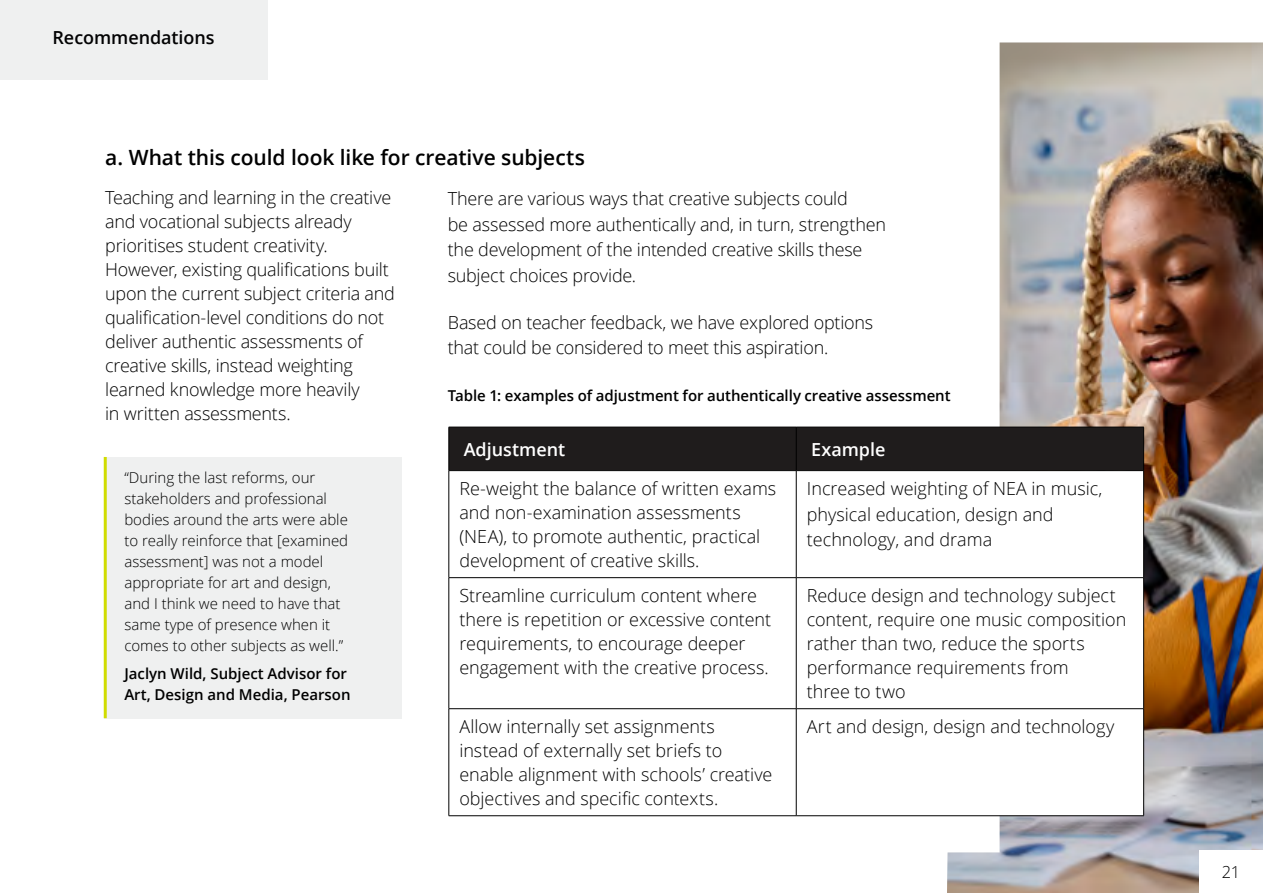
<style>
.page{position:relative;width:1263px;height:893px;background:#fff}
.page>*{position:absolute;margin:0;border:0;box-sizing:border-box;transform-origin:0 0}
.t1{font:600 21px "Open Sans";letter-spacing:-.005em;color:#000}
.body_text{font:300 18px/24px "Open Sans";letter-spacing:-.01em;color:#000}
.body{font:300 18px/25.5px "Open Sans";color:#000}
.body_text-2{font:600 18px "Open Sans";letter-spacing:-.005em;color:#fff}
.section_headers{font:600 18px "Open Sans";letter-spacing:-.005em;color:#020203}
.body_text-3{font:300 16.5px "Open Sans";color:#000}
.GRREN_QUOTE_LINE{font:300 15px/21px "Open Sans";color:#000}
.body_text-4{font:600 15px "Open Sans";letter-spacing:-.005em;color:#000}
.author{font:600 15px/21px "Open Sans";color:#000}
</style>
<div class="page">
<div style="left:104px;top:457px;width:297px;height:262px;background:#eff0f0"></div>
<img style="left:947px;top:43px;width:316px;height:850px">
<div style="left:1199px;top:850px;width:64px;height:43px;background:#fff"></div>
<hr style="left:104px;top:457px;width:3px;height:261px;background:#d0dc00">
<div style="left:450px;top:428px;width:693px;height:42px;background:#1f1c1c"></div>
<svg style="left:450px;top:471px;width:693px;height:344px"></svg>
<hr style="left:449px;top:427px;width:347px;height:1px;background:#000">
<hr style="left:449px;top:427px;width:1px;height:43px;background:#000">
<hr style="left:796px;top:427px;width:348px;height:1px;background:#000">
<hr style="left:796px;top:427px;width:1px;height:43px;background:#000">
<hr style="left:1143px;top:427px;width:1px;height:43px;background:#000">
<hr style="left:449px;top:470px;width:347px;height:1px;background:#000">
<hr style="left:449px;top:471px;width:1px;height:106px;background:#000">
<hr style="left:796px;top:470px;width:348px;height:1px;background:#000">
<hr style="left:796px;top:471px;width:1px;height:106px;background:#000">
<hr style="left:1143px;top:471px;width:1px;height:106px;background:#000">
<hr style="left:449px;top:577px;width:347px;height:1px;background:#000">
<hr style="left:449px;top:578px;width:1px;height:130px;background:#000">
<hr style="left:796px;top:577px;width:348px;height:1px;background:#000">
<hr style="left:796px;top:578px;width:1px;height:130px;background:#000">
<hr style="left:1143px;top:578px;width:1px;height:130px;background:#000">
<hr style="left:449px;top:708px;width:347px;height:1px;background:#000">
<hr style="left:449px;top:709px;width:1px;height:106px;background:#000">
<hr style="left:796px;top:708px;width:348px;height:1px;background:#000">
<hr style="left:796px;top:709px;width:1px;height:106px;background:#000">
<hr style="left:1143px;top:709px;width:1px;height:106px;background:#000">
<hr style="left:449px;top:815px;width:347px;height:1px;background:#000">
<hr style="left:796px;top:815px;width:348px;height:1px;background:#000">
<div style="left:0;top:0;width:268px;height:80px;background:#eff0f0"></div>
<p class="section_headers" style="left:53px;top:25px;width:164px">Recommendations</p>
<p class="t1" style="left:105px;top:143px;width:481px">a. What this could look like for creative subjects</p>
<p class="body_text" style="left:105px;top:185px;width:291px">Teaching and learning in the creative and vocational subjects already prioritises student creativity.<br>However, existing qualifications built upon the current subject criteria and qualification-level conditions do not deliver authentic assessments of creative skills, instead weighting learned knowledge more heavily<br>in written assessments.</p>
<p class="body_text" style="left:448px;top:186px;width:440px;line-height:25.5px">There are various ways that creative subjects could<br>be assessed more authentically and, in turn, strengthen the development of the intended creative skills these subject choices provide.</p>
<p class="body_text" style="left:448px;top:309px;width:427px;line-height:25.5px">Based on teacher feedback, we have explored options that could be considered to meet this aspiration.</p>
<p class="body_text-4" style="left:448px;top:385px;width:504px">Table 1: examples of adjustment for authentically creative assessment</p>
<p class="body_text-2" style="left:464px;top:437px;width:103px">Adjustment</p>
<p class="body_text-2" style="left:811px;top:437px;width:76px">Example</p>
<p class="body_text" style="left:459px;top:476px;width:318px">Re-weight the balance of written exams and non-examination assessments (NEA), to promote authentic, practical development of creative skills.</p>
<p class="body" style="left:807px;top:475px;width:297px">Increased weighting of NEA in music, physical education, design and technology, and drama</p>
<p class="body_text" style="left:459px;top:583px;width:313px">Streamline curriculum content where there is repetition or excessive content requirements, to encourage deeper engagement with the creative process.</p>
<p class="body_text" style="left:807px;top:583px;width:321px">Reduce design and technology subject content, require one music composition rather than two, reduce the sports performance requirements from<br>three to two</p>
<p class="body_text" style="left:459px;top:714px;width:315px">Allow internally set assignments instead of externally set briefs to enable alignment with schools’ creative objectives and specific contexts.</p>
<p class="body_text" style="left:807px;top:714px;width:309px">Art and design, design and technology</p>
<p class="GRREN_QUOTE_LINE" style="left:124px;top:467px;width:225px">“During the last reforms, our stakeholders and professional bodies around the arts were able to really reinforce that [examined assessment] was not a model appropriate for art and design, and I think we need to have that same type of presence when it comes to other subjects as well.”</p>
<p class="author" style="left:124px;top:662px;width:228px">Jaclyn Wild, Subject Advisor for<br>Art, Design and Media, Pearson</p>
<p class="body_text-3" style="left:1222px;top:861px;width:20px">21</p>
</div>
